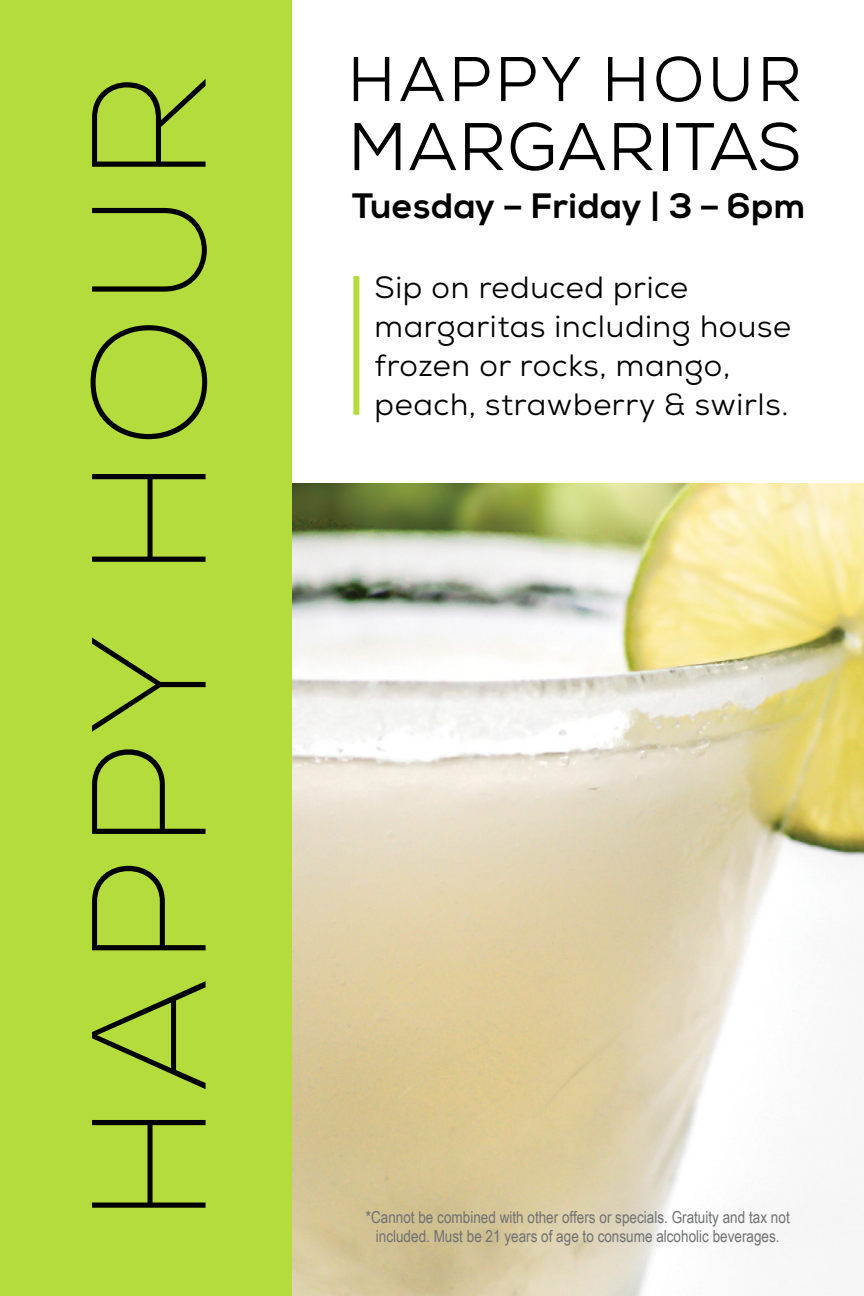
<style>
.page{position:relative;width:864px;height:1296px;background:#fff}
.page>*{position:absolute;margin:0;border:0;box-sizing:border-box;transform-origin:0 0}
.t1{font:100 162.3px "Nexa";letter-spacing:.055em;color:#000}
.t2{font:67.2px "Nexa";letter-spacing:.015em;color:#000}
.t3{font:63px "Nexa";letter-spacing:.055em;color:#000}
.t4{font:700 35.4px "Nexa";letter-spacing:.02em;color:#000}
.t5{font:30.6px/39px "Nexa";letter-spacing:.02em;color:#000}
.t6{font:16.5px/19.5px "Arial Narrow";color:#707172;text-align:center}
</style>
<div class="page">
<img style="left:292px;top:484px;width:572px;height:812px">
<div style="left:0;top:0;width:292px;height:1296px;background:#b4dc3c"></div>
<div style="left:353px;top:276px;width:6px;height:139px;background:#b4dc3c"></div>
<h1 class="t1" style="left:51px;top:1225px;width:1155px;rotate:-90deg">HAPPY HOUR</h1>
<h3 class="t3" style="left:348px;top:39px;width:456px">HAPPY HOUR</h3>
<h2 class="t2" style="left:348px;top:104px;width:455px">MARGARITAS</h2>
<h3 class="t4" style="left:352px;top:186px;width:455px">Tuesday – Friday | 3 – 6pm</h3>
<h3 class="t5" style="left:375px;top:268px;width:418px">Sip on reduced price margaritas including house frozen or rocks, mango, peach, strawberry &amp; swirls.</h3>
<p class="t6" style="left:366px;top:1206px;width:425px">*Cannot be combined with other offers or specials. Gratuity and tax not included. Must be 21 years of age to consume alcoholic beverages.</p>
</div>
